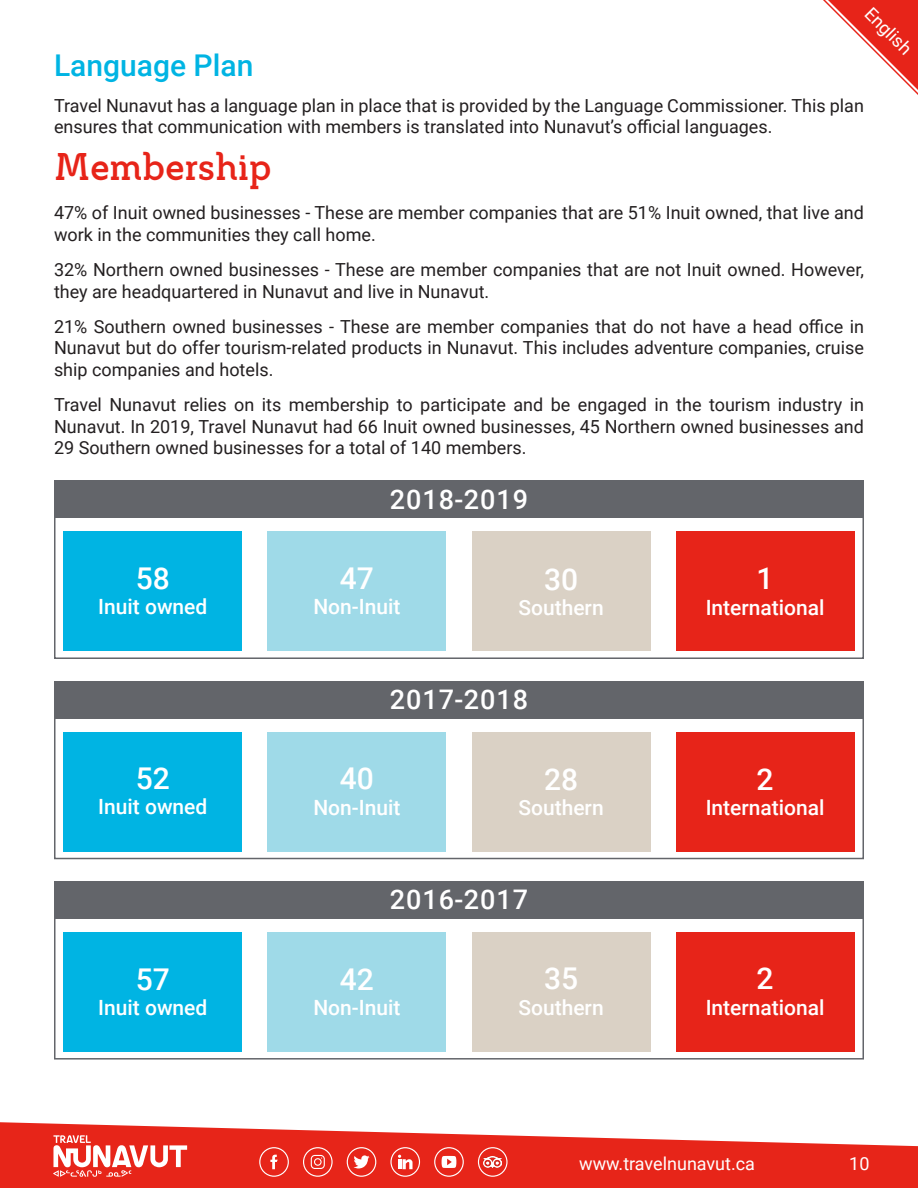
<style>
.page{position:relative;width:918px;height:1188px;background:#fff}
.page>*{position:absolute;margin:0;border:0;box-sizing:border-box;transform-origin:0 0}
.t1{font:700 37.5px "Caseta Slab";color:#e72419}
.t2{font:500 30px "Roboto";color:#fff}
.Body_text{font:500 30px "Roboto";color:#00b4e3}
.t3{font:500 27px "Roboto";letter-spacing:.035em;color:#fff}
.t4{font:500 21px "Roboto";color:#fff}
.Body_text-2{font:18px/21.6px "Roboto";color:#231f20}
.t5{font:18px "Roboto";color:#fff}
</style>
<div class="page">
<svg style="left:0;top:1122px;width:918px;height:66px;fill:#e72519"></svg>
<svg style="left:53px;top:1135px;width:134px;height:42px"></svg>
<div style="left:259px;top:1147px;width:30px;height:30px;border:1px solid #fff;border-radius:50%"></div>
<svg style="left:270px;top:1155px;width:8px;height:14px"></svg>
<div style="left:303px;top:1147px;width:30px;height:30px;border:1px solid #fff;border-radius:50%"></div>
<svg style="left:311px;top:1155px;width:14px;height:14px"></svg>
<div style="left:347px;top:1147px;width:29px;height:30px;border:1px solid #fff;border-radius:50%"></div>
<svg style="left:353px;top:1155px;width:17px;height:13px"></svg>
<div style="left:390px;top:1147px;width:30px;height:30px;border:1px solid #fff;border-radius:50%"></div>
<svg style="left:398px;top:1155px;width:15px;height:14px"></svg>
<div style="left:434px;top:1147px;width:30px;height:30px;border:1px solid #fff;border-radius:50%"></div>
<svg style="left:442px;top:1156px;width:14px;height:12px"></svg>
<div style="left:478px;top:1147px;width:30px;height:30px;border:1px solid #fff;border-radius:50%"></div>
<img style="left:484px;top:1156px;width:18px;height:12px">
<svg style="left:823px;top:0;width:95px;height:95px"></svg>
<div style="left:54px;top:681px;width:810px;height:178px;border:2px solid #63656a"></div>
<div style="left:64px;top:732px;width:178px;height:120px;background:#00b4e3"></div>
<div style="left:268px;top:732px;width:178px;height:120px;background:#9fdae8"></div>
<div style="left:472px;top:732px;width:178px;height:120px;background:#dad1c5"></div>
<div style="left:676px;top:732px;width:178px;height:120px;background:#e72419"></div>
<div style="left:54px;top:681px;width:810px;height:37px;background:#63656a"></div>
<div style="left:54px;top:481px;width:810px;height:178px;border:2px solid #63656a"></div>
<div style="left:64px;top:532px;width:178px;height:119px;background:#00b4e3"></div>
<div style="left:268px;top:532px;width:178px;height:119px;background:#9fdae8"></div>
<div style="left:472px;top:532px;width:178px;height:119px;background:#dad1c5"></div>
<div style="left:676px;top:532px;width:178px;height:119px;background:#e72419"></div>
<div style="left:54px;top:481px;width:810px;height:37px;background:#63656a"></div>
<div style="left:54px;top:881px;width:810px;height:179px;border:2px solid #63656a"></div>
<div style="left:64px;top:932px;width:178px;height:120px;background:#00b4e3"></div>
<div style="left:268px;top:932px;width:178px;height:120px;background:#9fdae8"></div>
<div style="left:472px;top:932px;width:178px;height:120px;background:#dad1c5"></div>
<div style="left:676px;top:932px;width:178px;height:120px;background:#e72419"></div>
<div style="left:54px;top:881px;width:810px;height:38px;background:#63656a"></div>
<p class="t5" style="left:877px;top:1px;width:60px;rotate:45deg">English</p>
<p class="Body_text" style="left:54px;top:45px;width:201px">Language Plan</p>
<p class="Body_text-2" style="left:54px;top:94px;width:812px">Travel Nunavut has a language plan in place that is provided by the Language Commissioner. This plan ensures that communication with members is translated into Nunavut’s official languages.</p>
<p class="t1" style="left:54px;top:145px;width:219px">Membership</p>
<p class="Body_text-2" style="left:54px;top:201px;width:811px">47% of Inuit owned businesses - These are member companies that are 51% Inuit owned, that live and work in the communities they call home.</p>
<p class="Body_text-2" style="left:54px;top:258px;width:811px">32% Northern owned businesses - These are member companies that are not Inuit owned. However, they are headquartered in Nunavut and live in Nunavut.</p>
<p class="Body_text-2" style="left:54px;top:315px;width:812px;text-align:justify">21% Southern owned businesses - These are member companies that do not have a head office in Nunavut but do offer tourism-related products in Nunavut. This includes adventure companies, cruise ship companies and hotels.</p>
<p class="Body_text-2" style="left:54px;top:393px;width:812px;text-align:justify">Travel Nunavut relies on its membership to participate and be engaged in the tourism industry in Nunavut. In 2019, Travel Nunavut had 66 Inuit owned businesses, 45 Northern owned businesses and 29 Southern owned businesses for a total of 140 members.</p>
<p class="t2" style="left:136px;top:557px;width:36px">58</p>
<p class="t4" style="left:98px;top:592px;width:111px">Inuit owned</p>
<p class="t2" style="left:136px;top:757px;width:36px">52</p>
<p class="t4" style="left:98px;top:792px;width:111px">Inuit owned</p>
<p class="t2" style="left:136px;top:958px;width:36px">57</p>
<p class="t4" style="left:98px;top:993px;width:111px">Inuit owned</p>
<p class="t3" style="left:390px;top:480px;width:140px">2018-2019</p>
<p class="t2" style="left:340px;top:558px;width:36px">47</p>
<p class="t4" style="left:313px;top:592px;width:89px">Non-Inuit</p>
<p class="t2" style="left:544px;top:558px;width:36px">30</p>
<p class="t4" style="left:518px;top:593px;width:87px">Southern</p>
<p class="t3" style="left:390px;top:680px;width:140px">2017-2018</p>
<p class="t2" style="left:340px;top:758px;width:36px">40</p>
<p class="t4" style="left:313px;top:793px;width:89px">Non-Inuit</p>
<p class="t2" style="left:544px;top:758px;width:36px">28</p>
<p class="t4" style="left:518px;top:793px;width:87px">Southern</p>
<p class="t3" style="left:390px;top:881px;width:140px">2016-2017</p>
<p class="t2" style="left:340px;top:958px;width:36px">42</p>
<p class="t4" style="left:313px;top:993px;width:89px">Non-Inuit</p>
<p class="t2" style="left:544px;top:958px;width:36px">35</p>
<p class="t4" style="left:518px;top:992px;width:87px">Southern</p>
<p class="t2" style="left:757px;top:558px;width:19px">1</p>
<p class="t4" style="left:706px;top:592px;width:120px">International</p>
<p class="t2" style="left:757px;top:758px;width:19px">2</p>
<p class="t4" style="left:706px;top:793px;width:120px">International</p>
<p class="t2" style="left:757px;top:958px;width:19px">2</p>
<p class="t4" style="left:706px;top:992px;width:120px">International</p>
<p class="t5" style="left:579px;top:1151px;width:177px">www.travelnunavut.ca</p>
<p class="t5" style="left:849px;top:1151px;width:22px">10</p>
</div>
